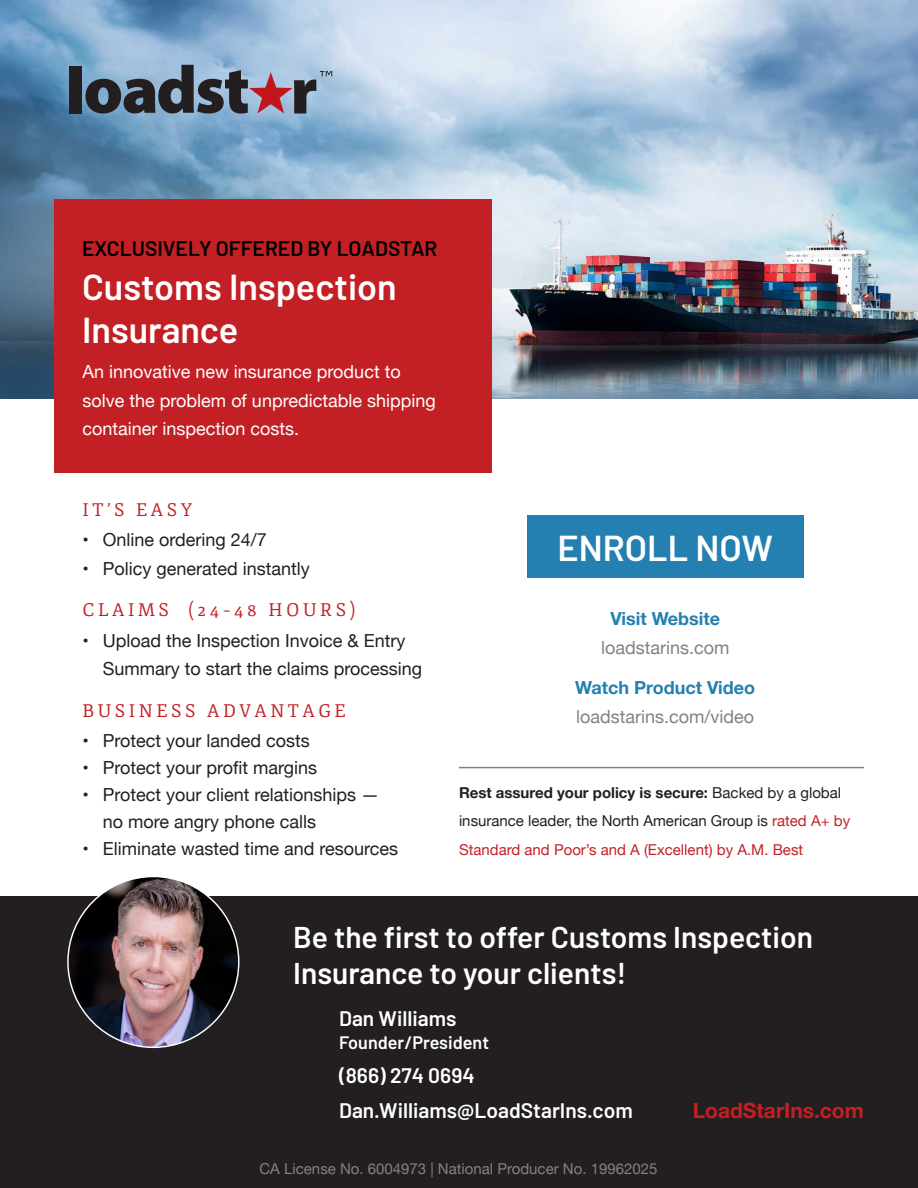
<style>
.page{position:relative;width:918px;height:1188px;background:#fff}
.page>*{position:absolute;margin:0;border:0;box-sizing:border-box;transform-origin:0 0}
.t1{font:600 36px "Barlow";color:#fff}
.t2{font:600 30px/36px "Barlow";color:#fff}
.t3{font:600 21px "Barlow";color:#fff}
.t4{font:600 21px "Barlow";color:#000}
.t5{font:700 21px "Helvetica Neue";color:#c32025}
.t6{font:18px/28.5px "Helvetica Neue";color:#231f20}
.t7{font:18px/28.5px "Helvetica Neue";color:#fff}
.Links{font:18px/28.5px "Helvetica Neue";color:#808285;text-align:center}
.Subhead{font:18px "Fjord One";letter-spacing:.2em;color:#c32025}
.t8{font:600 18px "Barlow";color:#fff}
.t9{font:15px/28.5px "Helvetica Neue";color:#231f20}
.t10{font:15px "Helvetica Neue";color:#808285}
.s1{font-weight:700;color:#2480b0}
.s2{font-weight:700}
.s3{color:#c32025}
</style>
<div class="page">
<div style="left:527px;top:515px;width:277px;height:62px;background:#2480b0"></div>
<div style="left:0;top:897px;width:918px;height:291px;background:#231f20"></div>
<img style="left:0;top:0;width:918px;height:398px">
<div style="left:54px;top:199px;width:438px;height:273px;background:#c32025"></div>
<div style="left:70px;top:66px;width:12px;height:48px;background:#231f20"></div>
<svg style="left:85px;top:65px;width:247px;height:49px;background:#6f7889"></svg>
<img style="left:68px;top:877px;width:171px;height:170px;border-radius:85px">
<hr style="left:459px;top:767px;width:405px;height:1px;background:#808285">
<p class="t4" style="left:82px;top:234px;width:357px">EXCLUSIVELY OFFERED BY LOADSTAR</p>
<p class="t1" style="left:82px;top:260px;width:316px">Customs Inspection</p>
<p class="t1" style="left:82px;top:304px;width:158px">Insurance</p>
<p class="t7" style="left:83px;top:359px;width:355px">An innovative new insurance product to solve the problem of unpredictable shipping container inspection costs.</p>
<p class="Subhead" style="left:83px;top:499px;width:111px">IT’S EASY</p>
<p class="t6" style="left:83px;top:526px;width:186px">• Online ordering 24/7</p>
<p class="t6" style="left:83px;top:555px;width:229px">• Policy generated instantly</p>
<p class="Subhead" style="left:83px;top:599px;width:275px">CLAIMS (24–48 HOURS)</p>
<p class="t6" style="left:103px;top:627px;width:321px;text-indent:-20px">• Upload the Inspection Invoice &amp; Entry<br>Summary to start the claims processing</p>
<p class="Subhead" style="left:83px;top:700px;width:264px">BUSINESS ADVANTAGE</p>
<p class="t6" style="left:83px;top:728px;width:229px">• Protect your landed costs</p>
<p class="t6" style="left:83px;top:755px;width:236px">• Protect your profit margins</p>
<p class="t6" style="left:103px;top:783px;width:278px;line-height:27px;text-indent:-20px">• Protect your client relationships — no more angry phone calls</p>
<p class="t6" style="left:83px;top:836px;width:317px">• Eliminate wasted time and resources</p>
<p class="t1" style="left:557px;top:521px;width:217px">ENROLL NOW</p>
<p class="Links" style="left:601px;top:605px;width:130px"><span class="s1">Visit Website </span>loadstarins.com</p>
<p class="Links" style="left:575px;top:674px;width:182px;text-align:left"><span class="s1">Watch Product Video </span>loadstarins.com/video</p>
<p class="t9" style="left:459px;top:779px;width:393px"><span class="s2">Rest assured your policy is secure:</span> Backed by a global insurance leader, the North American Group is <span class="s3">rated A+ by<br>Standard and Poor’s and A (Excellent) by A.M. Best</span></p>
<p class="t2" style="left:293px;top:917px;width:521px">Be the first to offer Customs Inspection<br>Insurance to your clients!</p>
<p class="t3" style="left:339px;top:1003px;width:119px">Dan Williams</p>
<p class="t8" style="left:339px;top:1029px;width:151px">Founder/President</p>
<p class="t3" style="left:339px;top:1060px;width:137px">(866) 274 0694</p>
<p class="t3" style="left:339px;top:1095px;width:295px">Dan.Williams@LoadStarIns.com</p>
<p class="t5" style="left:693px;top:1094px;width:173px">LoadStarIns.com</p>
<p class="t10" style="left:259px;top:1158px;width:399px">CA License No. 6004973 | National Producer No. 19962025</p>
</div>
